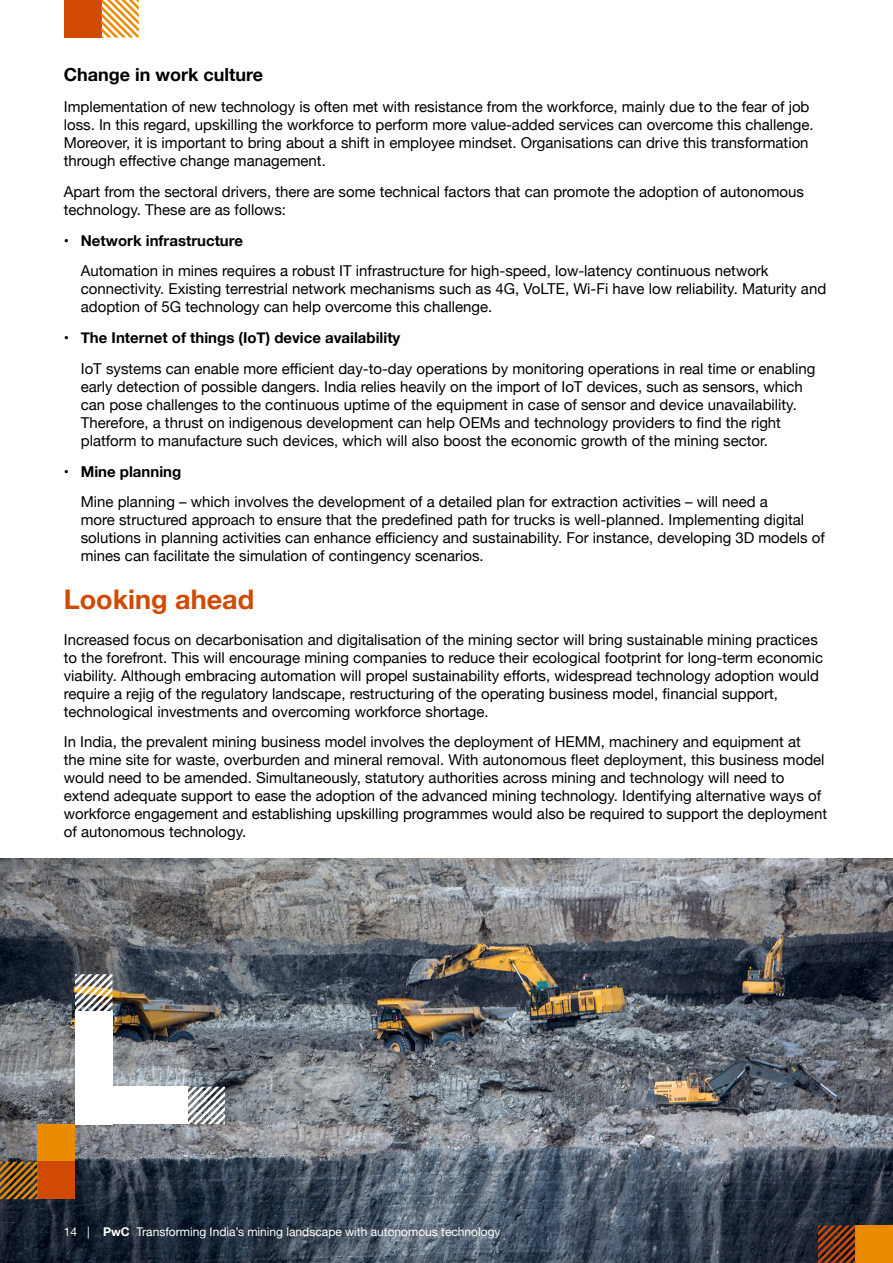
<style>
.page{position:relative;width:893px;height:1263px;background:#fff}
.page>*{position:absolute;margin:0;border:0;box-sizing:border-box;transform-origin:0 0}
.t1{font:700 27px "Helvetica Neue";color:#d04a02}
.t2{font:700 18px "Helvetica Neue";color:#000}
.t3{font:15px/18px "Helvetica Neue";color:#000}
.t4{font:700 15px "Helvetica Neue";color:#000}
.t5{font:12px "Helvetica Neue";color:#fff}
.s1{font-weight:700}
</style>
<div class="page">
<img style="left:0;top:859px;width:893px;height:404px">
<div style="left:64px;top:0;width:37px;height:38px;background:#d04a02"></div>
<svg style="left:101px;top:0;width:38px;height:38px"></svg>
<div style="left:855px;top:1225px;width:38px;height:38px;background:#eb8c00"></div>
<svg style="left:818px;top:1225px;width:37px;height:38px"></svg>
<div style="left:75px;top:1012px;width:37px;height:37px;background:#fff"></div>
<div style="left:75px;top:1049px;width:37px;height:75px;background:#fff"></div>
<div style="left:112px;top:1087px;width:76px;height:37px;background:#fff"></div>
<svg style="left:75px;top:974px;width:38px;height:38px"></svg>
<svg style="left:188px;top:1087px;width:37px;height:37px"></svg>
<div style="left:38px;top:1124px;width:37px;height:38px;background:#eb8c00"></div>
<div style="left:38px;top:1162px;width:37px;height:37px;background:#d04a02"></div>
<svg style="left:0;top:1162px;width:38px;height:37px"></svg>
<p class="t2" style="left:64px;top:61px;width:201px">Change in work culture</p>
<p class="t3" style="left:64px;top:99px;width:751px">Implementation of new technology is often met with resistance from the workforce, mainly due to the fear of job loss. In this regard, upskilling the workforce to perform more value-added services can overcome this challenge.<br>Moreover, it is important to bring about a shift in employee mindset. Organisations can drive this transformation through effective change management.</p>
<p class="t3" style="left:64px;top:183px;width:742px">Apart from the sectoral drivers, there are some technical factors that can promote the adoption of autonomous technology. These are as follows:</p>
<p class="t4" style="left:64px;top:228px;width:181px">• Network infrastructure</p>
<p class="t3" style="left:81px;top:263px;width:747px">Automation in mines requires a robust IT infrastructure for high-speed, low-latency continuous network connectivity. Existing terrestrial network mechanisms such as 4G, VoLTE, Wi-Fi have low reliability. Maturity and adoption of 5G technology can help overcome this challenge.</p>
<p class="t4" style="left:64px;top:326px;width:338px">• The Internet of things (IoT) device availability</p>
<p class="t3" style="left:81px;top:360px;width:736px">IoT systems can enable more efficient day-to-day operations by monitoring operations in real time or enabling early detection of possible dangers. India relies heavily on the import of IoT devices, such as sensors, which can pose challenges to the continuous uptime of the equipment in case of sensor and device unavailability.<br>Therefore, a thrust on indigenous development can help OEMs and technology providers to find the right platform to manufacture such devices, which will also boost the economic growth of the mining sector.</p>
<p class="t4" style="left:64px;top:459px;width:119px">• Mine planning</p>
<p class="t3" style="left:81px;top:494px;width:746px">Mine planning – which involves the development of a detailed plan for extraction activities – will need a<br>more structured approach to ensure that the predefined path for trucks is well-planned. Implementing digital solutions in planning activities can enhance efficiency and sustainability. For instance, developing 3D models of mines can facilitate the simulation of contingency scenarios.</p>
<h1 class="t1" style="left:64px;top:578px;width:192px">Looking ahead</h1>
<p class="t3" style="left:64px;top:631px;width:761px">Increased focus on decarbonisation and digitalisation of the mining sector will bring sustainable mining practices to the forefront. This will encourage mining companies to reduce their ecological footprint for long-term economic viability. Although embracing automation will propel sustainability efforts, widespread technology adoption would require a rejig of the regulatory landscape, restructuring of the operating business model, financial support, technological investments and overcoming workforce shortage.</p>
<p class="t3" style="left:64px;top:734px;width:765px">In India, the prevalent mining business model involves the deployment of HEMM, machinery and equipment at<br>the mine site for waste, overburden and mineral removal. With autonomous fleet deployment, this business model would need to be amended. Simultaneously, statutory authorities across mining and technology will need to extend adequate support to ease the adoption of the advanced mining technology. Identifying alternative ways of workforce engagement and establishing upskilling programmes would also be required to support the deployment of autonomous technology.</p>
<p class="t5" style="left:64px;top:1223px;width:438px">14 | <span class="s1">PwC</span> Transforming India’s mining landscape with autonomous technology</p>
</div>
